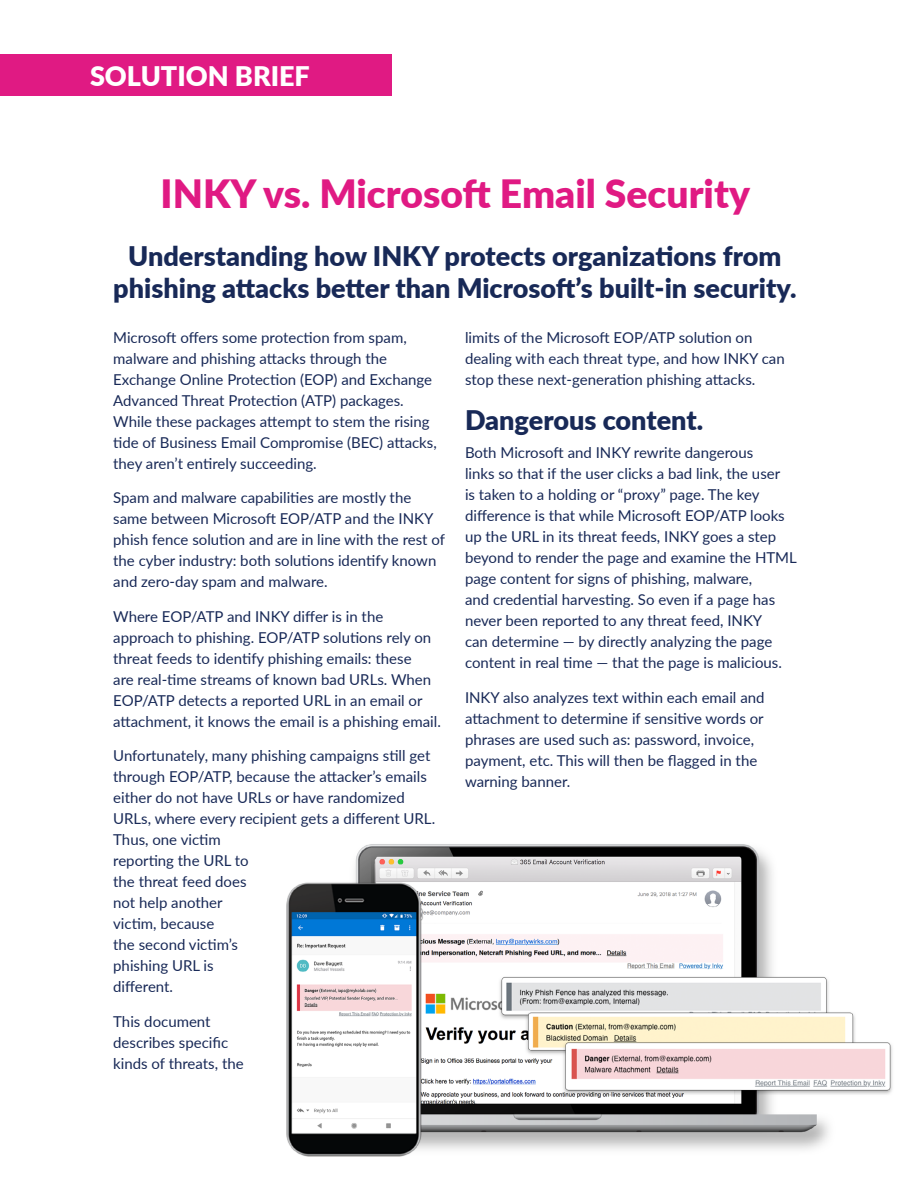
<style>
.page{position:relative;width:918px;height:1188px;background:#fff}
.page>*{position:absolute;margin:0;border:0;box-sizing:border-box;transform-origin:0 0}
.t1{font:900 39px "Lato";color:#e01a83}
.t2{font:900 27px/32.4px "Lato";color:#182957;text-align:center}
.t3{font:900 27px "Lato";color:#fff}
.t4{font:15px/21px "Lato";color:#182957}
</style>
<div class="page">
<div style="left:0;top:54px;width:392px;height:41px;background:#e01a83"></div>
<img style="left:287px;top:844px;width:605px;height:313px">
<h2 class="t3" style="left:90px;top:55px;width:221px">SOLUTION BRIEF</h2>
<h1 class="t1" style="left:161px;top:164px;width:591px">INKY vs. Microsoft Email Security</h1>
<h2 class="t2" style="left:113px;top:239px;width:685px">Understanding how INKY protects organizations from phishing attacks better than Microsoft’s built-in security.</h2>
<p class="t4" style="left:113px;top:326px;width:325px">Microsoft offers some protection from spam, malware and phishing attacks through the Exchange Online Protection (EOP) and Exchange Advanced Threat Protection (ATP) packages.<br>While these packages attempt to stem the rising tide of Business Email Compromise (BEC) attacks, they aren’t entirely succeeding.</p>
<p class="t4" style="left:113px;top:486px;width:333px">Spam and malware capabilities are mostly the same between Microsoft EOP/ATP and the INKY phish fence solution and are in line with the rest of the cyber industry: both solutions identify known and zero-day spam and malware.</p>
<p class="t4" style="left:113px;top:605px;width:329px">Where EOP/ATP and INKY differ is in the approach to phishing. EOP/ATP solutions rely on threat feeds to identify phishing emails: these<br>are real-time streams of known bad URLs. When EOP/ATP detects a reported URL in an email or attachment, it knows the email is a phishing email.</p>
<p class="t4" style="left:113px;top:744px;width:323px">Unfortunately, many phishing campaigns still get through EOP/ATP, because the attacker’s emails either do not have URLs or have randomized<br>URLs, where every recipient gets a different URL.<br>Thus, one victim<br>reporting the URL to<br>the threat feed does<br>not help another<br>victim, because<br>the second victim’s<br>phishing URL is<br>different.</p>
<p class="t4" style="left:113px;top:1010px;width:132px">This document describes specific kinds of threats, the</p>
<p class="t4" style="left:465px;top:326px;width:321px">limits of the Microsoft EOP/ATP solution on dealing with each threat type, and how INKY can stop these next-generation phishing attacks.</p>
<h2 class="t2" style="left:465px;top:403px;width:240px">Dangerous content.</h2>
<p class="t4" style="left:465px;top:442px;width:333px">Both Microsoft and INKY rewrite dangerous<br>links so that if the user clicks a bad link, the user<br>is taken to a holding or “proxy” page. The key difference is that while Microsoft EOP/ATP looks up the URL in its threat feeds, INKY goes a step beyond to render the page and examine the HTML page content for signs of phishing, malware,<br>and credential harvesting. So even if a page has never been reported to any threat feed, INKY<br>can determine — by directly analyzing the page content in real time — that the page is malicious.</p>
<p class="t4" style="left:465px;top:686px;width:301px">INKY also analyzes text within each email and attachment to determine if sensitive words or phrases are used such as: password, invoice, payment, etc. This will then be flagged in the warning banner.</p>
</div>
